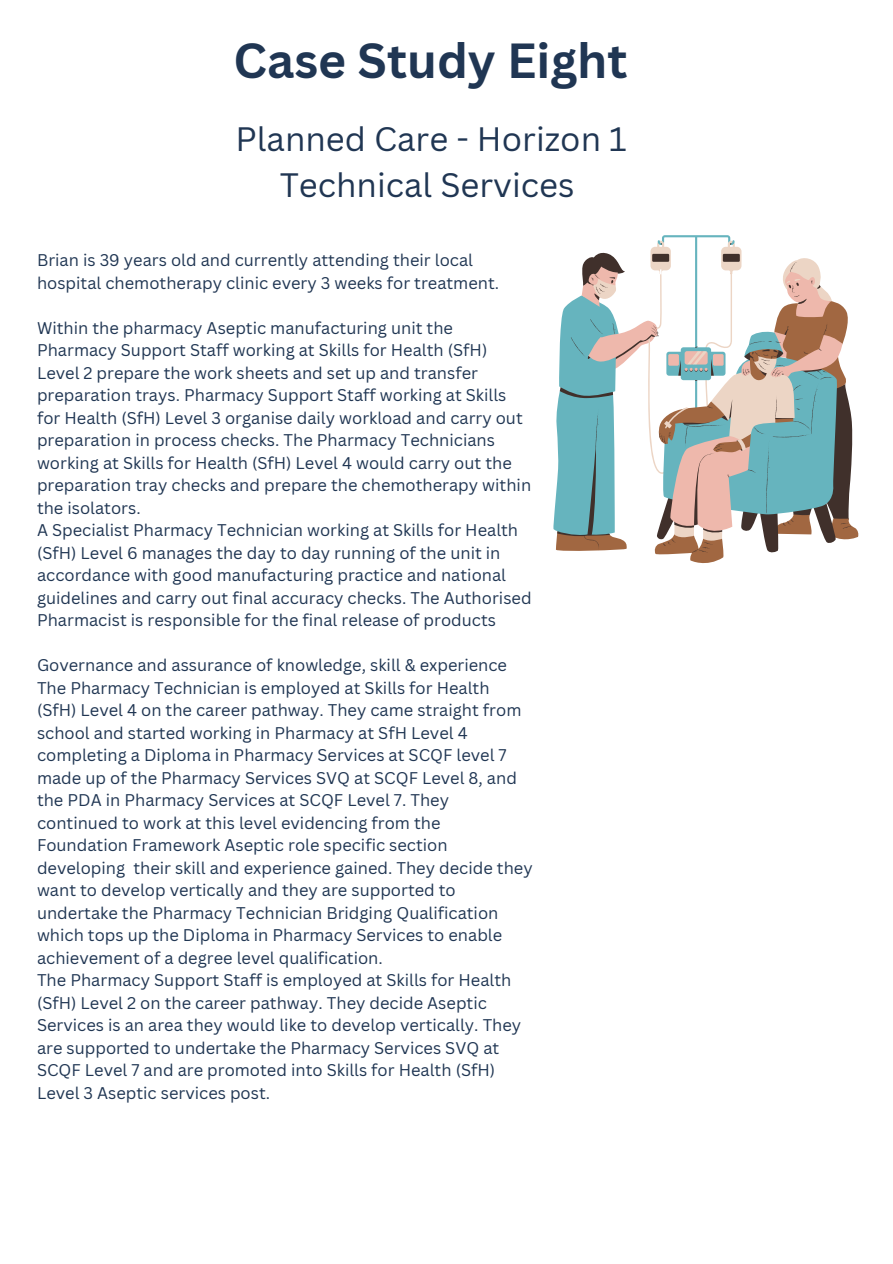
<style>
.page{position:relative;width:893px;height:1264px;background:#fff}
.page>*{position:absolute;margin:0;border:0;box-sizing:border-box;transform-origin:0 0}
.t1{font:700 48px "Canva Sans";color:#203653}
.t2{font:33px "Canva Sans";color:#203653}
.t3{font:16.5px/22.5px "Canva Sans";color:#203653}
</style>
<div class="page">
<svg style="left:658px;top:235px;width:77px;height:6px"></svg>
<svg style="left:553px;top:241px;width:189px;height:323px"></svg>
<svg style="left:571px;top:257px;width:282px;height:296px"></svg>
<p class="t1" style="left:233px;top:27px;width:395px">Case Study Eight</p>
<p class="t2" style="left:235px;top:116px;width:393px">Planned Care - Horizon 1</p>
<p class="t2" style="left:280px;top:162px;width:296px">Technical Services</p>
<p class="t3" style="left:37px;top:249px;width:463px">Brian is 39 years old and currently attending their local hospital chemotherapy clinic every 3 weeks for treatment.</p>
<p class="t3" style="left:37px;top:316px;width:495px">Within the pharmacy Aseptic manufacturing unit the Pharmacy Support Staff working at Skills for Health (SfH)<br>Level 2 prepare the work sheets and set up and transfer preparation trays. Pharmacy Support Staff working at Skills for Health (SfH) Level 3 organise daily workload and carry out preparation in process checks. The Pharmacy Technicians working at Skills for Health (SfH) Level 4 would carry out the preparation tray checks and prepare the chemotherapy within the isolators.</p>
<p class="t3" style="left:37px;top:518px;width:496px">A Specialist Pharmacy Technician working at Skills for Health (SfH) Level 6 manages the day to day running of the unit in accordance with good manufacturing practice and national guidelines and carry out final accuracy checks. The Authorised Pharmacist is responsible for the final release of products</p>
<p class="t3" style="left:37px;top:653px;width:471px">Governance and assurance of knowledge, skill &amp; experience</p>
<p class="t3" style="left:37px;top:676px;width:497px">The Pharmacy Technician is employed at Skills for Health (SfH) Level 4 on the career pathway. They came straight from school and started working in Pharmacy at SfH Level 4 completing a Diploma in Pharmacy Services at SCQF level 7 made up of the Pharmacy Services SVQ at SCQF Level 8, and the PDA in Pharmacy Services at SCQF Level 7. They continued to work at this level evidencing from the Foundation Framework Aseptic role specific section developing their skill and experience gained. They decide they want to develop vertically and they are supported to undertake the Pharmacy Technician Bridging Qualification which tops up the Diploma in Pharmacy Services to enable</p>
<p class="t3" style="left:37px;top:945px;width:347px">achievement of a degree level qualification.</p>
<p class="t3" style="left:37px;top:968px;width:486px">The Pharmacy Support Staff is employed at Skills for Health (SfH) Level 2 on the career pathway. They decide Aseptic Services is an area they would like to develop vertically. They are supported to undertake the Pharmacy Services SVQ at SCQF Level 7 and are promoted into Skills for Health (SfH)<br>Level 3 Aseptic services post.</p>
</div>
